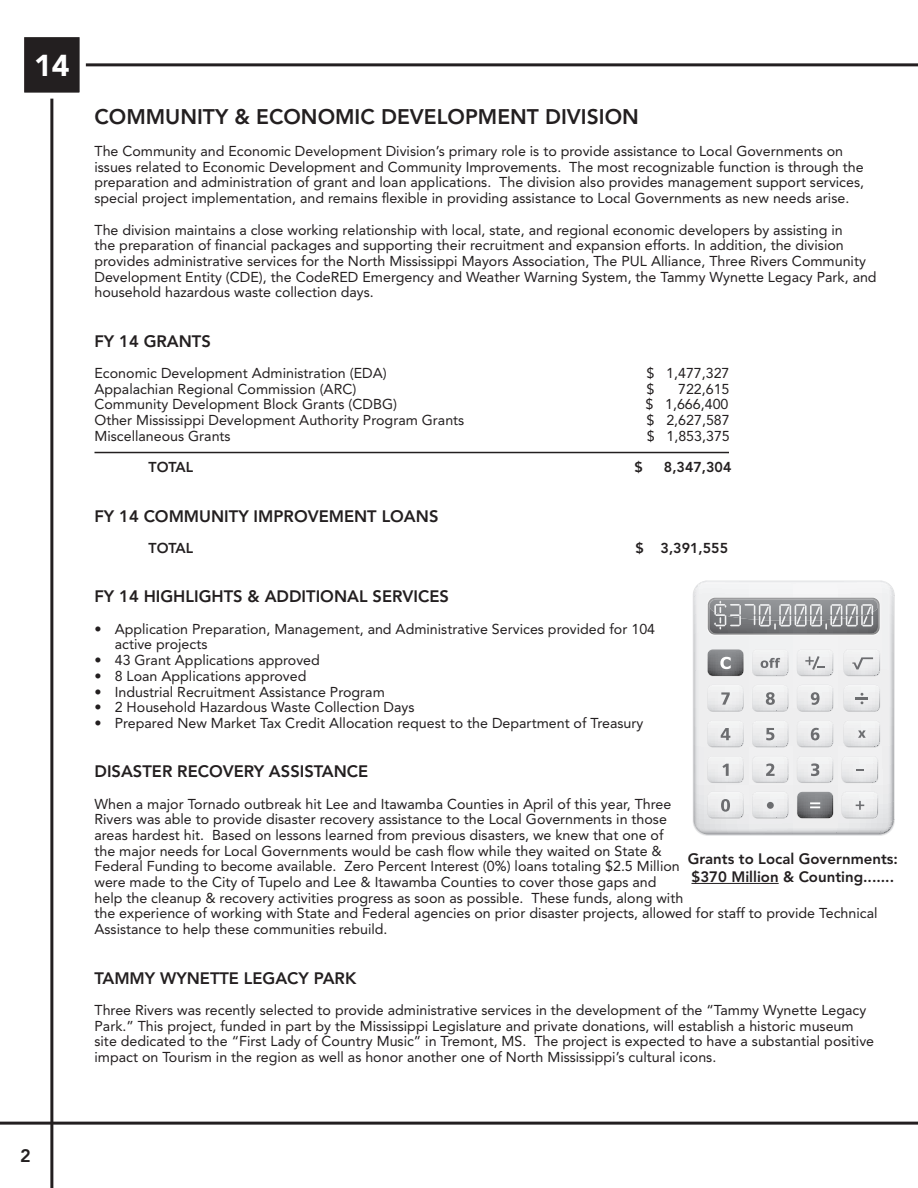
<style>
.page{position:relative;width:918px;height:1188px;background:#fff}
.page>*{position:absolute;margin:0;border:0;box-sizing:border-box;transform-origin:0 0}
.t1{font:900 30px "Avenir";color:#fff}
.t2{font:800 21px "Avenir";color:#231f20}
.t3{font:800 18px "Avenir";color:#231f20}
.t4{font:800 16.5px "Avenir";color:#231f20}
.t5{font:800 15px "Avenir";color:#231f20}
.t6{font:14.25px/15.6px "Avenir";color:#231f20}
.t7{font:800 14.25px "Avenir";color:#231f20}
</style>
<div class="page">
<hr style="left:50px;top:86px;width:3px;height:1102px;background:#231f20">
<hr style="left:86px;top:63px;width:832px;height:3px;background:#231f20">
<div style="left:21px;top:34px;width:62px;height:62px;background:#231f20"></div>
<div style="left:18px;top:31px;width:68px;height:68px;border:6px solid #fff"></div>
<hr style="left:0;top:1122px;width:918px;height:3px;background:#231f20">
<svg style="left:694px;top:581px;width:200px;height:253px"></svg>
<img style="left:752px;top:792px;width:37px;height:27px">
<svg style="left:752px;top:792px;width:36px;height:3px"></svg>
<img style="left:752px;top:795px;width:36px;height:23px">
<img style="left:754px;top:792px;width:33px;height:2px">
<div style="left:767px;top:802px;width:7px;height:7px;background:#6c6d70;border-radius:50%"></div>
<img style="left:843px;top:720px;width:1px;height:28px">
<img style="left:844px;top:747px;width:36px;height:1px">
<img style="left:844px;top:720px;width:36px;height:1px">
<svg style="left:844px;top:721px;width:36px;height:26px"></svg>
<img style="left:841px;top:792px;width:1px;height:27px">
<img style="left:842px;top:818px;width:36px;height:1px">
<svg style="left:842px;top:792px;width:36px;height:26px"></svg>
<img style="left:841px;top:783px;width:37px;height:1px">
<img style="left:841px;top:756px;width:1px;height:27px">
<svg style="left:842px;top:756px;width:36px;height:27px"></svg>
<img style="left:843px;top:685px;width:1px;height:27px">
<img style="left:844px;top:711px;width:36px;height:1px">
<svg style="left:844px;top:685px;width:36px;height:26px"></svg>
<img style="left:707px;top:783px;width:37px;height:1px">
<img style="left:707px;top:756px;width:37px;height:27px">
<img style="left:708px;top:756px;width:36px;height:22px">
<svg style="left:722px;top:764px;width:7px;height:12px"></svg>
<img style="left:788px;top:756px;width:1px;height:27px">
<svg style="left:752px;top:756px;width:36px;height:27px"></svg>
<img style="left:797px;top:783px;width:37px;height:1px">
<img style="left:833px;top:756px;width:1px;height:27px">
<svg style="left:797px;top:756px;width:36px;height:27px"></svg>
<img style="left:707px;top:747px;width:37px;height:1px">
<img style="left:707px;top:720px;width:37px;height:1px">
<img style="left:707px;top:724px;width:1px;height:23px">
<svg style="left:708px;top:721px;width:36px;height:26px"></svg>
<img style="left:752px;top:720px;width:37px;height:1px">
<img style="left:752px;top:747px;width:37px;height:1px">
<img style="left:788px;top:721px;width:1px;height:26px">
<svg style="left:752px;top:721px;width:36px;height:26px"></svg>
<img style="left:833px;top:720px;width:1px;height:28px">
<img style="left:797px;top:747px;width:36px;height:1px">
<img style="left:797px;top:720px;width:36px;height:1px">
<svg style="left:797px;top:721px;width:36px;height:26px"></svg>
<img style="left:707px;top:688px;width:37px;height:24px">
<svg style="left:708px;top:685px;width:36px;height:26px"></svg>
<img style="left:788px;top:685px;width:1px;height:27px">
<img style="left:752px;top:711px;width:36px;height:1px">
<svg style="left:752px;top:685px;width:36px;height:26px"></svg>
<img style="left:833px;top:685px;width:1px;height:27px">
<img style="left:797px;top:711px;width:36px;height:1px">
<svg style="left:797px;top:685px;width:36px;height:26px"></svg>
<img style="left:707px;top:818px;width:37px;height:1px">
<img style="left:707px;top:795px;width:1px;height:23px">
<svg style="left:708px;top:792px;width:36px;height:26px"></svg>
<img style="left:707px;top:676px;width:37px;height:1px">
<img style="left:707px;top:652px;width:1px;height:24px">
<svg style="left:708px;top:649px;width:36px;height:27px"></svg>
<img style="left:752px;top:676px;width:37px;height:1px">
<img style="left:788px;top:649px;width:1px;height:27px">
<svg style="left:752px;top:649px;width:36px;height:27px"></svg>
<img style="left:843px;top:649px;width:37px;height:28px">
<svg style="left:844px;top:649px;width:36px;height:27px"></svg>
<img style="left:797px;top:649px;width:37px;height:28px">
<svg style="left:797px;top:649px;width:36px;height:27px"></svg>
<img style="left:833px;top:792px;width:1px;height:27px">
<img style="left:797px;top:818px;width:36px;height:1px">
<svg style="left:797px;top:792px;width:36px;height:26px"></svg>
<img style="left:707px;top:597px;width:173px;height:39px">
<img style="left:709px;top:598px;width:171px;height:37px">
<img style="left:708px;top:598px;width:170px;height:36px">
<svg style="left:709px;top:599px;width:171px;height:35px;background:#959699"></svg>
<hr style="left:94px;top:452px;width:635px;height:1px;background:#231f20">
<hr style="left:691px;top:883px;width:88px;height:1px;background:#231f20">
<h1 class="t1" style="left:34px;top:48px;width:37px">14</h1>
<p class="t2" style="left:94px;top:104px;width:546px">COMMUNITY &amp; ECONOMIC DEVELOPMENT DIVISION</p>
<p class="t6" style="left:94px;top:143px;width:771px">The Community and Economic Development Division’s primary role is to provide assistance to Local Governments on issues related to Economic Development and Community Improvements. The most recognizable function is through the preparation and administration of grant and loan applications. The division also provides management support services, special project implementation, and remains flexible in providing assistance to Local Governments as new needs arise.</p>
<p class="t6" style="left:94px;top:222px;width:784px">The division maintains a close working relationship with local, state, and regional economic developers by assisting in<br>the preparation of financial packages and supporting their recruitment and expansion efforts. In addition, the division provides administrative services for the North Mississippi Mayors Association, The PUL Alliance, Three Rivers Community Development Entity (CDE), the CodeRED Emergency and Weather Warning System, the Tammy Wynette Legacy Park, and household hazardous waste collection days.</p>
<p class="t4" style="left:94px;top:331px;width:118px">FY 14 GRANTS</p>
<p class="t6" style="left:94px;top:365px;width:294px">Economic Development Administration (EDA)</p>
<p class="t6" style="left:646px;top:365px;width:85px">$ 1,477,327</p>
<p class="t6" style="left:94px;top:381px;width:263px">Appalachian Regional Commission (ARC)</p>
<p class="t6" style="left:646px;top:381px;width:9px">$</p>
<p class="t6" style="left:678px;top:381px;width:53px">722,615</p>
<p class="t6" style="left:94px;top:397px;width:304px">Community Development Block Grants (CDBG)</p>
<p class="t6" style="left:645px;top:397px;width:85px">$ 1,666,400</p>
<p class="t6" style="left:94px;top:412px;width:371px">Other Mississippi Development Authority Program Grants</p>
<p class="t6" style="left:647px;top:412px;width:85px">$ 2,627,587</p>
<p class="t6" style="left:94px;top:428px;width:138px">Miscellaneous Grants</p>
<p class="t6" style="left:647px;top:428px;width:85px">$ 1,853,375</p>
<p class="t7" style="left:148px;top:459px;width:46px">TOTAL</p>
<p class="t7" style="left:634px;top:459px;width:10px">$</p>
<p class="t7" style="left:664px;top:459px;width:69px">8,347,304</p>
<p class="t4" style="left:94px;top:506px;width:346px">FY 14 COMMUNITY IMPROVEMENT LOANS</p>
<p class="t7" style="left:148px;top:540px;width:46px">TOTAL</p>
<p class="t7" style="left:635px;top:540px;width:94px">$ 3,391,555</p>
<p class="t4" style="left:94px;top:587px;width:356px">FY 14 HIGHLIGHTS &amp; ADDITIONAL SERVICES</p>
<p class="t6" style="left:115px;top:621px;width:542px;text-indent:-20px">• Application Preparation, Management, and Administrative Services provided for 104 active projects</p>
<p class="t6" style="left:94px;top:652px;width:227px">• 43 Grant Applications approved</p>
<p class="t6" style="left:94px;top:668px;width:213px">• 8 Loan Applications approved</p>
<p class="t6" style="left:94px;top:684px;width:292px">• Industrial Recruitment Assistance Program</p>
<p class="t6" style="left:94px;top:699px;width:321px">• 2 Household Hazardous Waste Collection Days</p>
<p class="t6" style="left:94px;top:715px;width:550px">• Prepared New Market Tax Credit Allocation request to the Department of Treasury</p>
<p class="t4" style="left:94px;top:762px;width:275px">DISASTER RECOVERY ASSISTANCE</p>
<p class="t6" style="left:94px;top:796px;width:785px">When a major Tornado outbreak hit Lee and Itawamba Counties in April of this year, Three<br>Rivers was able to provide disaster recovery assistance to the Local Governments in those<br>areas hardest hit. Based on lessons learned from previous disasters, we knew that one of<br>the major needs for Local Governments would be cash flow while they waited on State &amp;<br>Federal Funding to become available. Zero Percent Interest (0%) loans totaling $2.5 Million<br>were made to the City of Tupelo and Lee &amp; Itawamba Counties to cover those gaps and<br>help the cleanup &amp; recovery activities progress as soon as possible. These funds, along with<br>the experience of working with State and Federal agencies on prior disaster projects, allowed for staff to provide Technical Assistance to help these communities rebuild.</p>
<p class="t4" style="left:94px;top:968px;width:263px">TAMMY WYNETTE LEGACY PARK</p>
<p class="t6" style="left:94px;top:1002px;width:781px">Three Rivers was recently selected to provide administrative services in the development of the “Tammy Wynette Legacy Park.” This project, funded in part by the Mississippi Legislature and private donations, will establish a historic museum site dedicated to the “First Lady of Country Music” in Tremont, MS. The project is expected to have a substantial positive impact on Tourism in the region as well as honor another one of North Mississippi’s cultural icons.</p>
<p class="t5" style="left:688px;top:850px;width:212px">Grants to Local Governments:</p>
<p class="t5" style="left:691px;top:868px;width:204px">$370 Million &amp; Counting.......</p>
<p class="t3" style="left:20px;top:1145px;width:12px">2</p>
</div>
